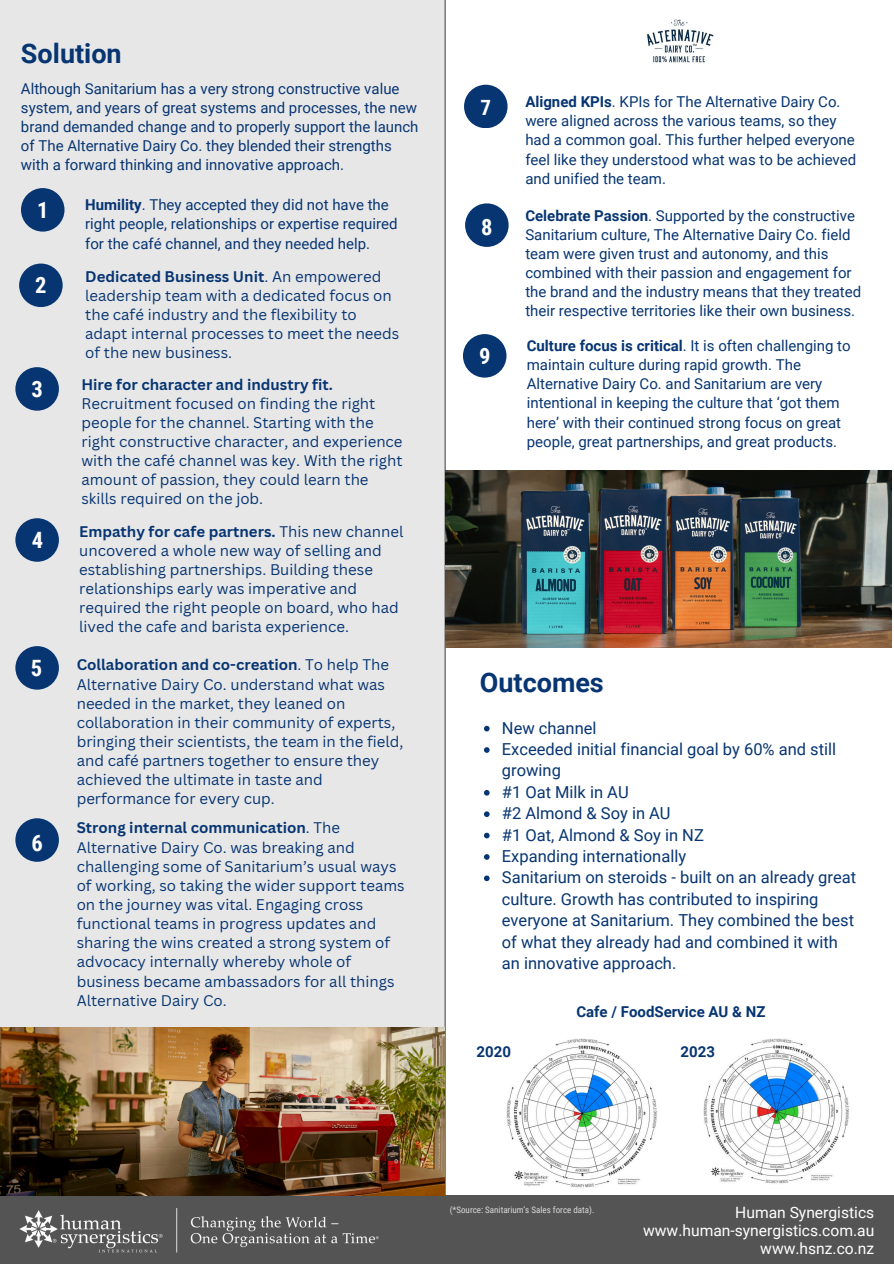
<style>
.page{position:relative;width:894px;height:1264px;background:#fff}
.page>*{position:absolute;margin:0;border:0;box-sizing:border-box;transform-origin:0 0}
.t1{font:700 27px "Roboto";color:#073572}
.t2{font:700 22.5px "Roboto Condensed";color:#fff}
.t3{font:700 21px "Roboto Condensed";color:#fff}
.t4{font:16.5px/21.3px "Roboto";color:#073572}
.t5{font:15.6px/18px "Roboto";color:#fff;text-align:right}
.t6{font:15px/19.2px "Canva Sans";color:#073572}
.t7{font:15px/19.2px "Roboto";color:#073572}
.t8{font:700 15px "Roboto";color:#073572}
.t9{font:9px "Roboto Condensed";color:#d9d9d9}
.s1{font-weight:700}
</style>
<div class="page">
<div style="left:0;top:0;width:445px;height:1263px;background:#e7e7e7"></div>
<div style="left:0;top:1195px;width:893px;height:68px;background:#545454"></div>
<img style="left:646px;top:19px;width:68px;height:44px">
<hr style="left:444px;top:0;width:1px;height:1231px;background:#545454">
<img style="left:7px;top:1195px;width:384px;height:58px">
<div style="left:21px;top:188px;width:43px;height:43px;background:#073572;border-radius:50%"></div>
<div style="left:19px;top:263px;width:44px;height:44px;background:#073572;border-radius:50%"></div>
<div style="left:15px;top:518px;width:44px;height:43px;background:#073572;border-radius:50%"></div>
<div style="left:15px;top:367px;width:44px;height:43px;background:#073572;border-radius:50%"></div>
<div style="left:15px;top:646px;width:44px;height:43px;background:#073572;border-radius:50%"></div>
<div style="left:464px;top:85px;width:43px;height:43px;background:#073572;border-radius:50%"></div>
<div style="left:465px;top:203px;width:43px;height:44px;background:#073572;border-radius:50%"></div>
<div style="left:463px;top:334px;width:43px;height:43px;background:#073572;border-radius:50%"></div>
<div style="left:15px;top:818px;width:44px;height:43px;background:#073572;border-radius:50%"></div>
<img style="left:445px;top:471px;width:445px;height:176px">
<img style="left:0;top:1027px;width:444px;height:168px">
<img style="left:506px;top:1038px;width:151px;height:150px">
<img style="left:703px;top:1038px;width:146px;height:146px">
<svg style="left:484px;top:725px;width:5px;height:6px"></svg>
<svg style="left:484px;top:747px;width:5px;height:5px"></svg>
<svg style="left:484px;top:790px;width:5px;height:5px"></svg>
<svg style="left:484px;top:811px;width:5px;height:6px"></svg>
<svg style="left:484px;top:832px;width:5px;height:6px"></svg>
<svg style="left:484px;top:854px;width:5px;height:5px"></svg>
<svg style="left:484px;top:875px;width:5px;height:6px"></svg>
<p class="t1" style="left:21px;top:38px;width:102px">Solution</p>
<h3 class="t7" style="left:21px;top:79px;width:399px">Although Sanitarium has a very strong constructive value system, and years of great systems and processes, the new brand demanded change and to properly support the launch of The Alternative Dairy Co. they blended their strengths with a forward thinking and innovative approach.</h3>
<h3 class="t2" style="left:37px;top:197px;width:13px">1</h3>
<p class="t2" style="left:35px;top:272px;width:13px">2</p>
<p class="t2" style="left:31px;top:376px;width:13px">3</p>
<h3 class="t2" style="left:32px;top:527px;width:13px">4</h3>
<h1 class="t2" style="left:31px;top:655px;width:13px">5</h1>
<h2 class="t2" style="left:31px;top:830px;width:13px">6</h2>
<p class="t7" style="left:85px;top:195px;width:314px"><span class="s1">Humility</span>. They accepted they did not have the right people, relationships or expertise required for the café channel, and they needed help.</p>
<p class="t6" style="left:85px;top:266px;width:315px"><span class="s1">Dedicated Business Unit</span>. An empowered leadership team with a dedicated focus on the café industry and the flexibility to adapt internal processes to meet the needs of the new business.</p>
<p class="t6" style="left:81px;top:374px;width:322px"><span class="s1">Hire for character and industry fit.<br></span>Recruitment focused on finding the right people for the channel. Starting with the right constructive character, and experience with the café channel was key. With the right amount of passion, they could learn the skills required on the job.</p>
<p class="t6" style="left:79px;top:521px;width:326px"><span class="s1">Empathy for cafe partners.</span> This new channel uncovered a whole new way of selling and establishing partnerships. Building these relationships early was imperative and required the right people on board, who had lived the cafe and barista experience.</p>
<p class="t6" style="left:77px;top:655px;width:328px"><span class="s1">Collaboration and co-creation</span>. To help The Alternative Dairy Co. understand what was needed in the market, they leaned on collaboration in their community of experts, bringing their scientists, the team in the field, and café partners together to ensure they achieved the ultimate in taste and performance for every cup.</p>
<p class="t6" style="left:77px;top:818px;width:329px"><span class="s1">Strong internal communication</span>. The Alternative Dairy Co. was breaking and challenging some of Sanitarium’s usual ways of working, so taking the wider support teams on the journey was vital. Engaging cross functional teams in progress updates and sharing the wins created a strong system of advocacy internally whereby whole of business became ambassadors for all things Alternative Dairy Co.</p>
<p class="t3" style="left:480px;top:96px;width:12px">7</p>
<p class="t2" style="left:481px;top:214px;width:13px">8</p>
<p class="t7" style="left:525px;top:92px;width:332px"><span class="s1">Aligned KPIs</span>. KPIs for The Alternative Dairy Co. were aligned across the various teams, so they had a common goal. This further helped everyone feel like they understood what was to be achieved and unified the team.</p>
<p class="t7" style="left:525px;top:206px;width:337px"><span class="s1">Celebrate Passion</span>. Supported by the constructive Sanitarium culture, The Alternative Dairy Co. field team were given trust and autonomy, and this combined with their passion and engagement for the brand and the industry means that they treated their respective territories like their own business.</p>
<h2 class="t2" style="left:479px;top:343px;width:13px">9</h2>
<p class="t7" style="left:526px;top:336px;width:325px"><span class="s1">Culture focus is critical</span>. It is often challenging to maintain culture during rapid growth. The Alternative Dairy Co. and Sanitarium are very intentional in keeping the culture that ‘got them here’ with their continued strong focus on great people, great partnerships, and great products.</p>
<p class="t1" style="left:479px;top:667px;width:125px">Outcomes</p>
<h3 class="t4" style="left:501px;top:717px;width:96px">New channel</h3>
<p class="t4" style="left:501px;top:738px;width:336px">Exceeded initial financial goal by 60% and still growing</p>
<h3 class="t4" style="left:501px;top:781px;width:128px">#1 Oat Milk in AU</h3>
<p class="t4" style="left:501px;top:803px;width:170px">#2 Almond &amp; Soy in AU</p>
<h3 class="t4" style="left:501px;top:824px;width:203px">#1 Oat, Almond &amp; Soy in NZ</h3>
<p class="t4" style="left:501px;top:845px;width:186px">Expanding internationally</p>
<p class="t4" style="left:501px;top:867px;width:355px">Sanitarium on steroids - built on an already great culture. Growth has contributed to inspiring everyone at Sanitarium. They combined the best of what they already had and combined it with an innovative approach.</p>
<p class="t8" style="left:576px;top:1003px;width:190px">Cafe / FoodService AU &amp; NZ</p>
<h3 class="t8" style="left:476px;top:1042px;width:36px">2020</h3>
<p class="t8" style="left:680px;top:1042px;width:36px">2023</p>
<h2 class="t9" style="left:449px;top:1204px;width:146px">(*Source: Sanitarium’s Sales force data).</h2>
<p class="t5" style="left:643px;top:1203px;width:232px">Human Synergistics www.human-synergistics.com.au</p>
<h3 class="t5" style="left:760px;top:1239px;width:115px">www.hsnz.co.nz</h3>
</div>
